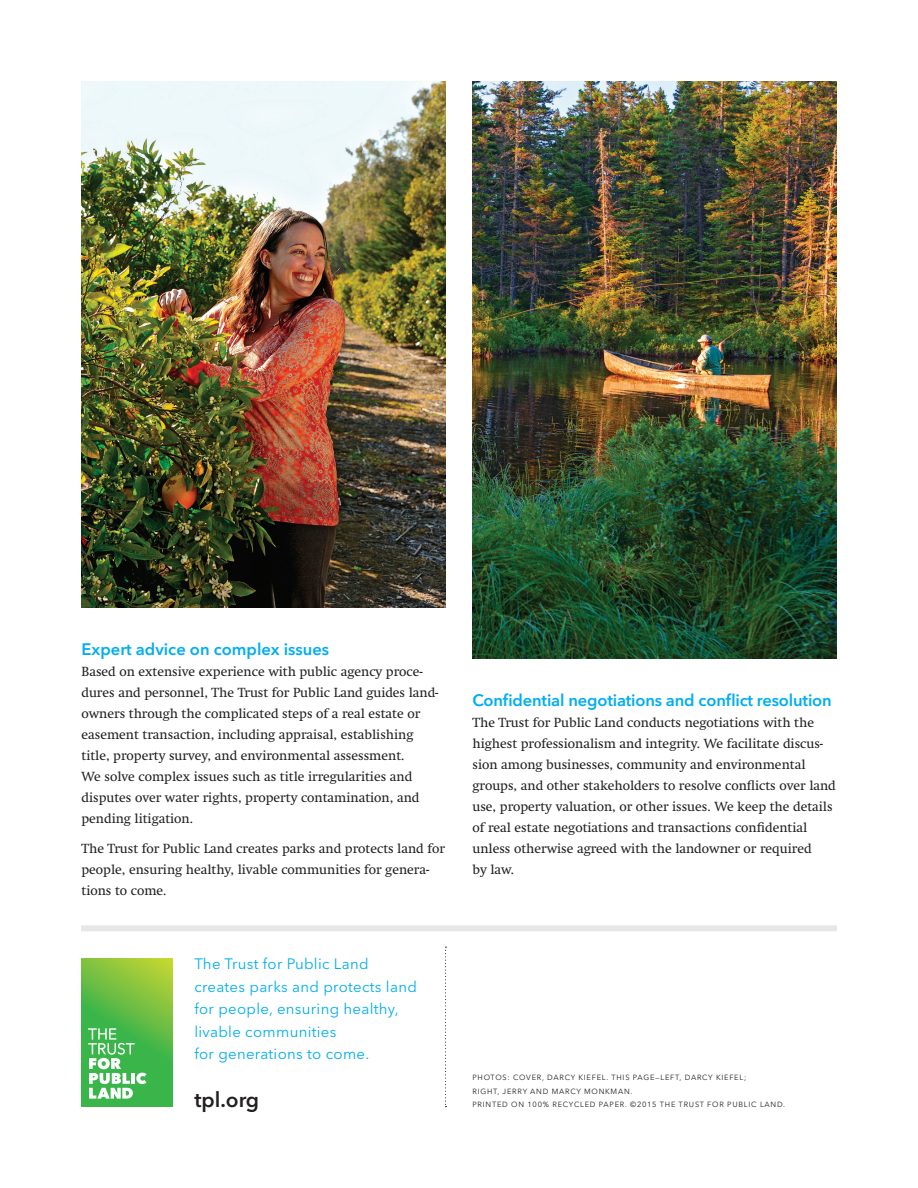
<style>
.page{position:relative;width:918px;height:1188px;background:#fff}
.page>*{position:absolute;margin:0;border:0;box-sizing:border-box;transform-origin:0 0}
._09_url{font:600 21px "Avenir Next LT Pro";color:#231f20}
._02_Av_blu_subhead{font:600 16.5px "Avenir Next LT Pro";letter-spacing:-.01em;color:#00aeef}
._08_mission_statemen{font:15px/22.5px "Avenir Next LT Pro";letter-spacing:.02em;color:#00aeef}
._01_swift_txt{font:13.5px/21px "Swift Neue LT Pro";color:#231f20}
._03_photo_credit{font:7.5px/13.5px "Avenir Next LT Pro";letter-spacing:.1em;color:#231f20}
</style>
<div class="page">
<svg style="left:81px;top:958px;width:92px;height:149px;background:#65bd43"></svg>
<svg style="left:88px;top:1028px;width:59px;height:71px"></svg>
<div style="left:81px;top:925px;width:756px;height:6px;background:#e6e7e9"></div>
<svg style="left:445px;top:947px;width:2px;height:160px"></svg>
<img style="left:472px;top:81px;width:365px;height:578px">
<img style="left:81px;top:81px;width:365px;height:527px">
<p class="_02_Av_blu_subhead" style="left:82px;top:639px;width:249px">Expert advice on complex issues</p>
<p class="_01_swift_txt" style="left:82px;top:661px;width:359px">Based on extensive experience with public agency proce&shy;dures and personnel, The Trust for Public Land guides land&shy;owners through the complicated steps of a real estate or easement transaction, including appraisal, establishing title, property survey, and environmental assessment.<br>We solve complex issues such as title irregularities and disputes over water rights, property contamination, and pending litigation.</p>
<p class="_01_swift_txt" style="left:82px;top:838px;width:365px">The Trust for Public Land creates parks and protects land for people, ensuring healthy, livable communities for genera&shy;tions to come.</p>
<p class="_08_mission_statemen" style="left:194px;top:953px;width:224px">The Trust for Public Land creates parks and protects land for people, ensuring healthy, livable communities<br>for generations to come.</p>
<p class="_09_url" style="left:194px;top:1087px;width:66px">tpl.org</p>
<p class="_02_Av_blu_subhead" style="left:472px;top:690px;width:361px">Confidential negotiations and conflict resolution</p>
<p class="_01_swift_txt" style="left:472px;top:711px;width:365px">The Trust for Public Land conducts negotiations with the highest professionalism and integrity. We facilitate discus&shy;sion among businesses, community and environmental groups, and other stakeholders to resolve conflicts over land use, property valuation, or other issues. We keep the details of real estate negotiations and transactions confidential unless otherwise agreed with the landowner or required<br>by law.</p>
<p class="_03_photo_credit" style="left:472px;top:1071px;width:275px">PHOTOS: COVER, DARCY KIEFEL. THIS PAGE—LEFT, DARCY KIEFEL;<br>RIGHT, JERRY AND MARCY MONKMAN.</p>
<p class="_03_photo_credit" style="left:472px;top:1098px;width:314px">PRINTED ON 100% RECYCLED PAPER. ©2015 THE TRUST FOR PUBLIC LAND.</p>
</div>
